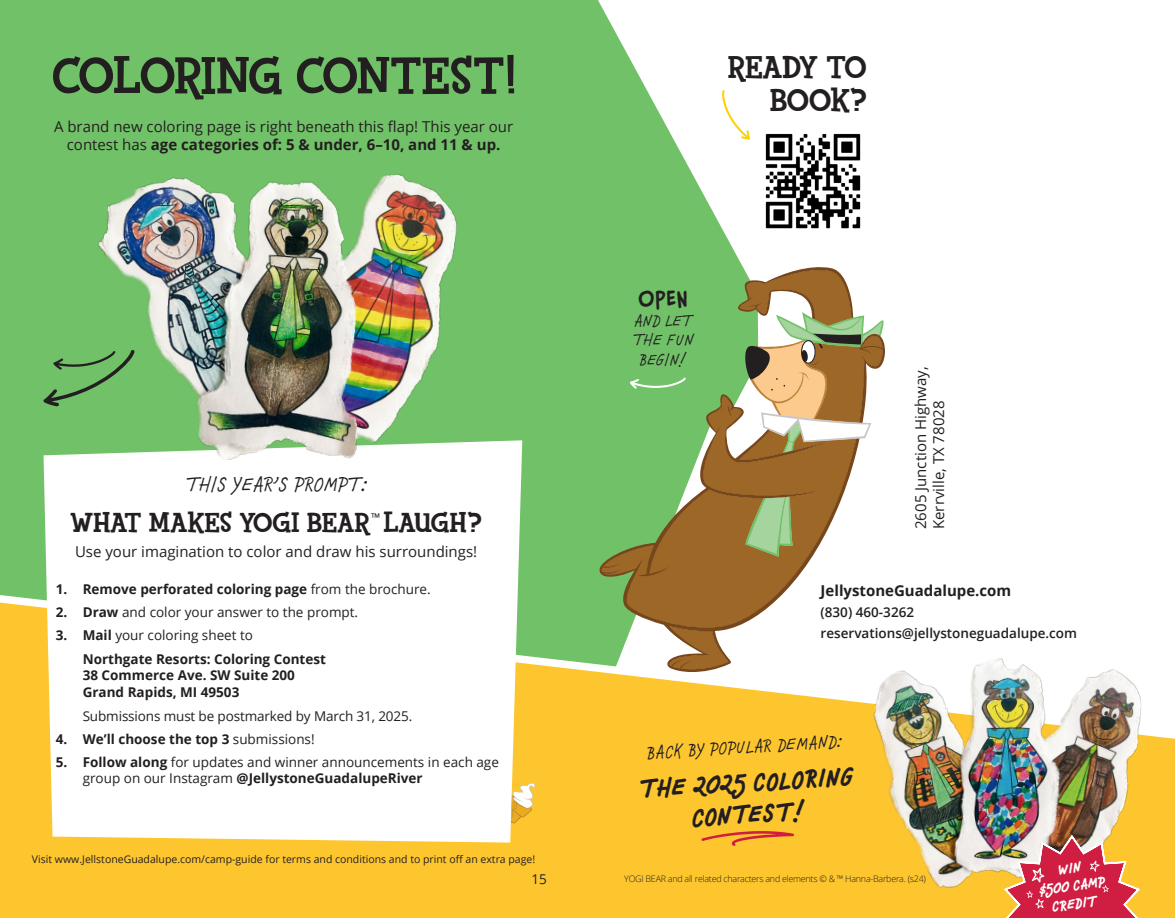
<style>
.page{position:relative;width:1175px;height:918px;background:#fff}
.page>*{position:absolute;margin:0;border:0;box-sizing:border-box;transform-origin:0 0}
.t1{font:800 52.5px "Fink";letter-spacing:-.025em;color:#231f20}
.t2{font:800 32.7px "Fink";letter-spacing:-.025em;color:#231f20}
.t3{font:800 28.5px "Fink";letter-spacing:-.005em;color:#231f20}
.t4{font:italic 700 26.25px/31.5px "Chauncy Pro";color:#231f20;text-align:center}
.t5{font:700 24px "Chauncy Pro";color:#231f20}
.t6{font:italic 22.5px "Chauncy Pro";letter-spacing:.015em;color:#231f20}
.t7{font:italic 19.8px "Chauncy Pro";color:#231f20}
.t8{font:italic 18px "Chauncy Pro";letter-spacing:.015em;color:#231f20}
.t9{font:15px/18px "Open Sans";color:#231f20;text-align:center}
.t10{font:700 15px "Open Sans";color:#231f20}
.t11{font:italic 700 15px/18px "Chauncy Pro";color:#fff;text-align:center}
.t12{font:700 13.5px/24px "Open Sans";color:#231f20}
.t13{font:13.5px/16.2px "Open Sans";color:#231f20}
.t14{font:600 13.5px "Open Sans";color:#231f20}
.t15{font:12px "Open Sans";color:#231f20}
.t16{font:10.5px "Open Sans";color:#231f20}
.t17{font:300 9px "Open Sans";letter-spacing:-.03em;color:#231f20}
.s1{font-weight:700}
.s2{font-weight:400}
</style>
<div class="page">
<div style="left:0;top:0;width:820px;height:823px;background:#71c168"></div>
<div style="left:0;top:745px;width:1174px;height:173px;background:#fec62e"></div>
<svg style="left:0;top:595px;width:1174px;height:150px"></svg>
<img style="left:864px;top:633px;width:293px;height:266px">
<svg style="left:701px;top:831px;width:93px;height:15px"></svg>
<svg style="left:522px;top:783px;width:13px;height:40px"></svg>
<div style="left:44px;top:440px;width:478px;height:403px;background:#fff"></div>
<svg style="left:43px;top:358px;width:22px;height:49px"></svg>
<img style="left:65px;top:174px;width:437px;height:313px">
<svg style="left:599px;top:0;width:286px;height:750px"></svg>
<svg style="left:1002px;top:834px;width:139px;height:84px;background:#d7655c"></svg>
<p class="t1" style="left:52px;top:43px;width:465px">COLORING CONTEST!</p>
<p class="t9" style="left:54px;top:117px;width:461px">A brand new coloring page is right beneath this flap! This year our contest has <span class="s1">age categories of: 5 &amp; under, 6–10, and 11 &amp; up.</span></p>
<p class="t6" style="left:186px;top:470px;width:181px">THIS YEAR’S PROMPT:</p>
<p class="t3" style="left:70px;top:505px;width:413px">WHAT MAKES YOGI BEAR LAUGH?</p>
<p class="t15" style="left:371px;top:509px;width:11px">™</p>
<p class="t9" style="left:75px;top:542px;width:404px">Use your imagination to color and draw his surroundings!</p>
<p class="t12" style="left:56px;top:577px;width:376px">1. Remove perforated coloring page <span class="s2">from the brochure.</span></p>
<p class="t13" style="left:56px;top:604px;width:304px"><span class="s1">2. Draw</span> and color your answer to the prompt.</p>
<p class="t12" style="left:83px;top:623px;width:245px;text-indent:-27px">3. Mail <span class="s2">your coloring sheet to<br></span>Northgate Resorts: Coloring Contest</p>
<p class="t12" style="left:83px;top:667px;width:214px;line-height:16.2px">38 Commerce Ave. SW Suite 200<br>Grand Rapids, MI 49503</p>
<p class="t13" style="left:83px;top:707px;width:331px">Submissions must be postmarked by March 31, 2025.</p>
<p class="t12" style="left:56px;top:726px;width:260px">4. We’ll choose the top 3 <span class="s2">submissions!</span></p>
<p class="t13" style="left:83px;top:753px;width:418px;text-indent:-27px"><span class="s1">5. Follow along</span> for updates and winner announcements in each age group on our Instagram <span class="s1">@JellystoneGuadalupeRiver</span></p>
<p class="t16" style="left:32px;top:852px;width:505px">Visit www.JellstoneGuadalupe.com/camp-guide for terms and conditions and to print off an extra page!</p>
<p class="t13" style="left:531px;top:871px;width:17px">15</p>
<p class="t2" style="left:728px;top:47px;width:140px">READY TO</p>
<p class="t2" style="left:770px;top:80px;width:98px">BOOK?</p>
<p class="t5" style="left:638px;top:284px;width:51px">OPEN</p>
<p class="t8" style="left:634px;top:309px;width:59px">AND LET</p>
<p class="t8" style="left:633px;top:329px;width:62px">THE FUN</p>
<p class="t8" style="left:639px;top:348px;width:50px">BEGIN!</p>
<p class="t9" style="left:911px;top:529px;width:164px;rotate:-90deg">2605 Junction Highway,</p>
<p class="t9" style="left:929px;top:529px;width:130px;rotate:-90deg">Kerrville, TX 78028</p>
<p class="t10" style="left:820px;top:579px;width:192px">JellystoneGuadalupe.com</p>
<p class="t14" style="left:820px;top:602px;width:95px">(830) 460-3262</p>
<p class="t14" style="left:820px;top:623px;width:258px">reservations@jellystoneguadalupe.com</p>
<p class="t7" style="left:645px;top:741px;width:197px;rotate:-4deg">BACK BY POPULAR DEMAND:</p>
<p class="t4" style="left:638px;top:773px;width:215px;rotate:-4deg">THE 2025 COLORING<br>CONTEST!</p>
<p class="t17" style="left:624px;top:873px;width:303px">YOGI BEAR and all related characters and elements © &amp; ™ Hanna-Barbera. (s24)</p>
<p class="t11" style="left:1037px;top:881px;width:69px;rotate:-8deg">$500 CAMP<br>CREDIT</p>
</div>
